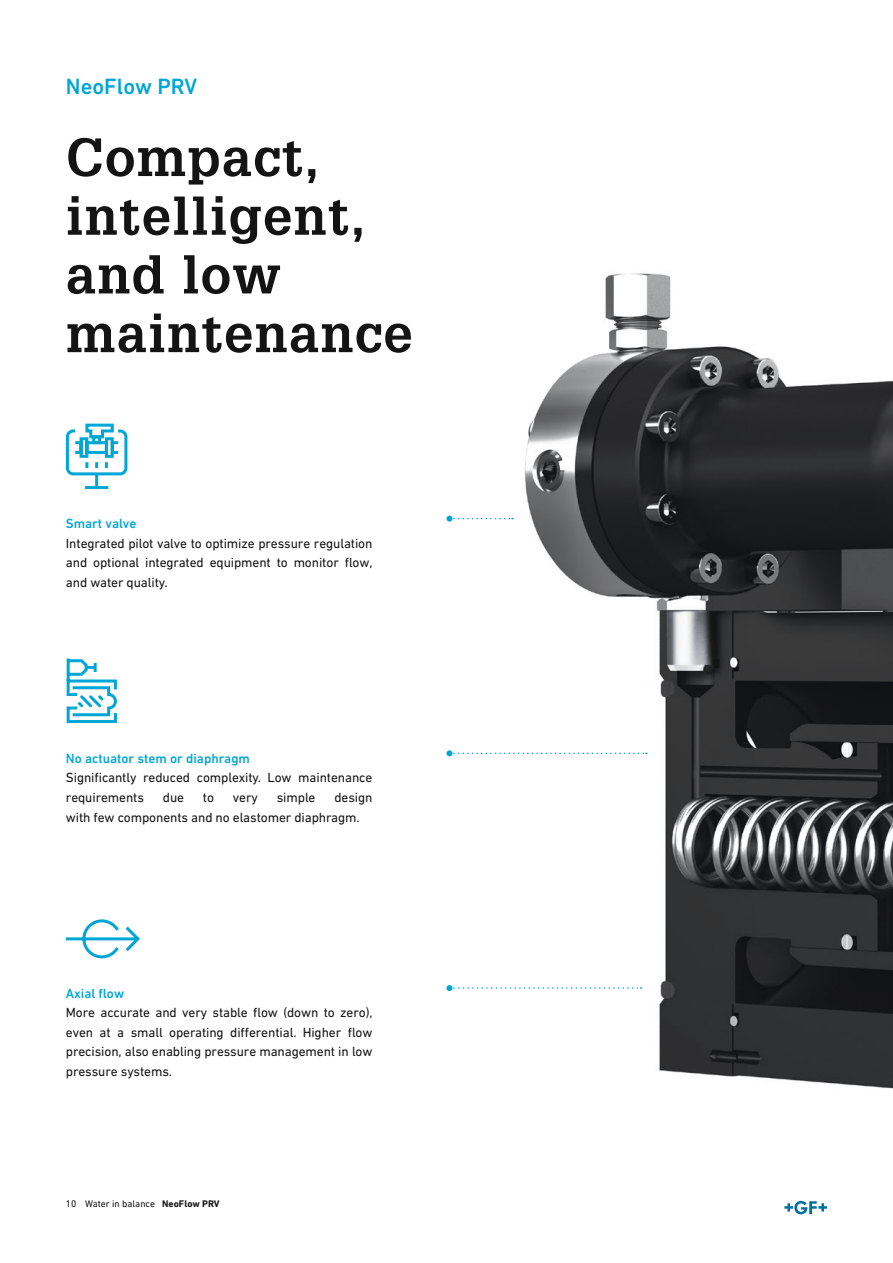
<style>
.page{position:relative;width:893px;height:1263px;background:#fff}
.page>*{position:absolute;margin:0;border:0;box-sizing:border-box;transform-origin:0 0}
.t1{font:700 52.5px/58.7px "Glypha LT Pro";letter-spacing:.025em;color:#131413}
.t2{font:500 22.5px "DIN Next W1 G";color:#00a6d5}
.t3{font:13.5px/19.5px "DIN Next W1 G";letter-spacing:-.01em;color:#131413;text-align:justify}
.t4{font:500 13.5px "DIN Next W1 G";color:#00a6d5}
.t5{font:9.75px "DIN Next W1 G";color:#131413}
.s1{font-weight:700}
</style>
<div class="page">
<img style="left:448px;top:273px;width:445px;height:942px">
<svg style="left:65px;top:423px;width:63px;height:66px"></svg>
<svg style="left:65px;top:919px;width:75px;height:40px"></svg>
<svg style="left:66px;top:658px;width:51px;height:65px"></svg>
<svg style="left:784px;top:1201px;width:43px;height:13px"></svg>
<svg style="left:446px;top:750px;width:201px;height:6px"></svg>
<svg style="left:446px;top:985px;width:196px;height:6px"></svg>
<svg style="left:446px;top:516px;width:67px;height:6px"></svg>
<h2 class="t2" style="left:66px;top:73px;width:133px">NeoFlow PRV</h2>
<h1 class="t1" style="left:66px;top:127px;width:348px">Compact, intelligent, and low maintenance</h1>
<p class="t4" style="left:66px;top:516px;width:72px">Smart valve</p>
<p class="t3" style="left:66px;top:533px;width:308px">Integrated pilot valve to optimize pressure regulation and optional integrated equipment to monitor flow, and water quality.</p>
<p class="t4" style="left:66px;top:750px;width:186px">No actuator stem or diaphragm</p>
<p class="t3" style="left:66px;top:768px;width:308px">Significantly reduced complexity. Low maintenance requirements</p>
<p class="t3" style="left:66px;top:787px;width:308px;text-indent:268px">design with few components and no elastomer diaphragm.</p>
<p class="t3" style="left:163px;top:787px;width:23px">due</p>
<p class="t3" style="left:203px;top:787px;width:13px">to</p>
<p class="t3" style="left:233px;top:787px;width:27px">very</p>
<p class="t3" style="left:277px;top:787px;width:40px">simple</p>
<p class="t4" style="left:66px;top:985px;width:60px">Axial flow</p>
<p class="t3" style="left:66px;top:1003px;width:308px">More accurate and very stable flow (down to zero), even at a small operating differential. Higher flow precision, also enabling pressure management in low pressure systems.</p>
<p class="t5" style="left:66px;top:1197px;width:155px">10 Water in balance <span class="s1">NeoFlow PRV</span></p>
</div>
